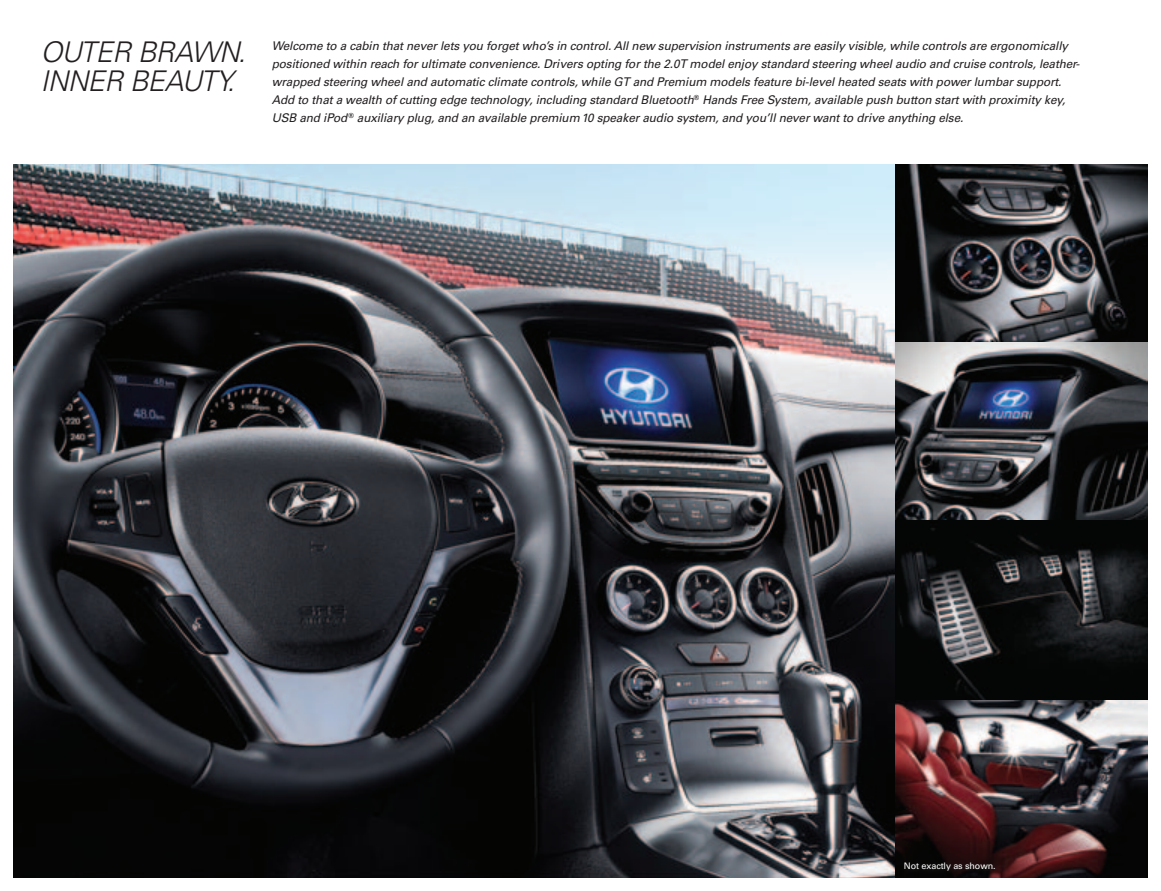
<style>
.page{position:relative;width:1161px;height:891px;background:#fff}
.page>*{position:absolute;margin:0;border:0;box-sizing:border-box;transform-origin:0 0}
.t1{font:italic 300 28.5px/28.5px "Univers LT Std";letter-spacing:-.02em;color:#231f20}
.t2{font:italic 12px/18px "Univers LT Std";letter-spacing:-.01em;color:#231f20}
.t3{font:9px "Univers LT Std";letter-spacing:-.01em;color:#fff}
</style>
<div class="page">
<img style="left:14px;top:164px;width:886px;height:714px">
<img style="left:896px;top:164px;width:252px;height:713px">
<svg style="left:901px;top:859px;width:99px;height:17px;background:#12090a"></svg>
<h1 class="t1" style="left:40px;top:38px;width:207px">OUTER BRAWN.<br>INNER BEAUTY.</h1>
<p class="t2" style="left:272px;top:37px;width:810px">Welcome to a cabin that never lets you forget who’s in control. All new supervision instruments are easily visible, while controls are ergonomically positioned within reach for ultimate convenience. Drivers opting for the 2.0T model enjoy standard steering wheel audio and cruise controls, leather&shy;wrapped steering wheel and automatic climate controls, while GT and Premium models feature bi-level heated seats with power lumbar support.<br>Add to that a wealth of cutting edge technology, including standard Bluetooth<sup>®</sup> Hands Free System, available push button start with proximity key, USB and iPod <sup>®</sup> auxiliary plug, and an available premium 10 speaker audio system, and you’ll never want to drive anything else.</p>
<p class="t3" style="left:904px;top:860px;width:93px">Not exactly as shown.</p>
</div>
